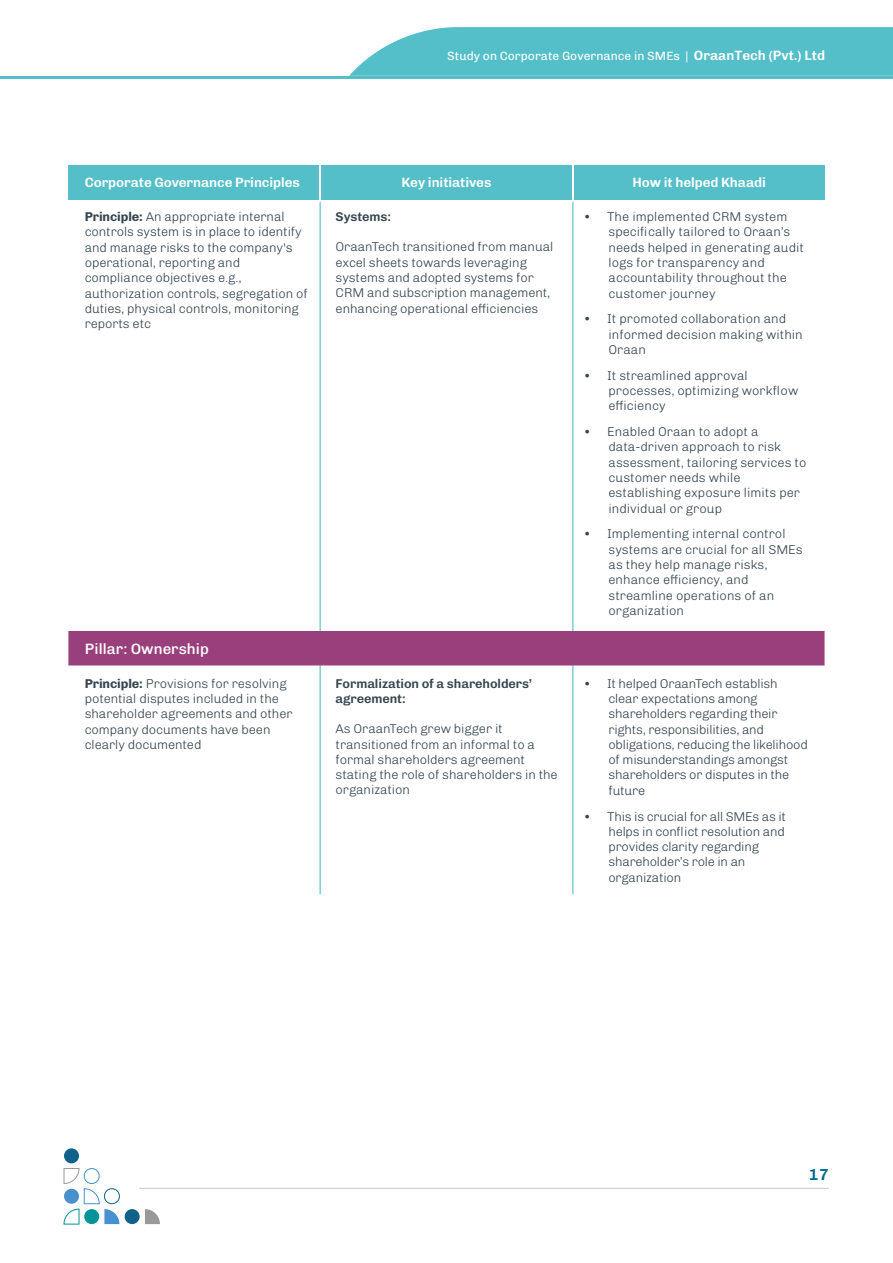
<style>
.page{position:relative;width:893px;height:1263px;background:#fff}
.page>*{position:absolute;margin:0;border:0;box-sizing:border-box;transform-origin:0 0}
.t1{font:600 16.05px "Chivo";color:#026a8f}
.t2{font:500 15px "Chivo";color:#fff}
.t3{font:600 13.5px "Chivo";letter-spacing:-.01em;color:#fff}
.t4{font:200 12.75px/15.3px "Chivo";letter-spacing:-.01em;color:#35454f}
.t5{font:600 12.75px/15.3px "Chivo";letter-spacing:-.01em;color:#35454f}
.t6{font:12px "Chivo";color:#fff}
.s1{font-weight:600;font-size:13.5px}
.s2{font-weight:700}
</style>
<div class="page">
<hr style="left:139px;top:1188px;width:690px;height:1px;background:#c6c6c5">
<div style="left:64px;top:1148px;width:15px;height:15px;background:#0f6289;border-radius:50%"></div>
<div style="left:104px;top:1188px;width:16px;height:16px;border:1px solid #0f6289;border-radius:50%"></div>
<div style="left:125px;top:1209px;width:15px;height:15px;background:#0f6289;border-radius:50%"></div>
<svg style="left:64px;top:1168px;width:55px;height:56px"></svg>
<svg style="left:145px;top:1209px;width:15px;height:15px"></svg>
<svg style="left:349px;top:27px;width:544px;height:49px;background:#5fc3cc"></svg>
<hr style="left:0;top:76px;width:893px;height:3px;background:#54bfc9">
<hr style="left:320px;top:202px;width:1px;height:692px;background:#54bfc9">
<hr style="left:572px;top:202px;width:1px;height:692px;background:#54bfc9">
<div style="left:68px;top:165px;width:251px;height:35px;background:#54bfc9"></div>
<div style="left:321px;top:165px;width:251px;height:35px;background:#54bfc9"></div>
<div style="left:574px;top:165px;width:251px;height:35px;background:#54bfc9"></div>
<div style="left:68px;top:631px;width:757px;height:34px;background:#993f7c"></div>
<p class="t6" style="left:447px;top:46px;width:379px">Study on Corporate Governance in SMEs | <span class="s1">OraanTech (Pvt.) Ltd</span></p>
<p class="t3" style="left:85px;top:172px;width:217px">Corporate Governance Principles</p>
<p class="t3" style="left:402px;top:172px;width:91px">Key initiatives</p>
<p class="t3" style="left:633px;top:172px;width:135px">How it helped Khaadi</p>
<p class="t4" style="left:85px;top:208px;width:225px"><span class="s2">Principle:</span> An appropriate internal controls system is in place to identify and manage risks to the company's operational, reporting and compliance objectives e.g., authorization controls, segregation of duties, physical controls, monitoring reports etc</p>
<p class="t5" style="left:336px;top:208px;width:57px">Systems:</p>
<p class="t4" style="left:608px;top:208px;width:197px;text-indent:-25px">• The implemented CRM system specifically tailored to Oraan’s needs helped in generating audit logs for transparency and accountability throughout the customer journey</p>
<p class="t4" style="left:608px;top:311px;width:196px;text-indent:-25px">• It promoted collaboration and informed decision making within<br>Oraan</p>
<p class="t4" style="left:608px;top:367px;width:191px;text-indent:-25px">• It streamlined approval processes, optimizing workflow efficiency</p>
<p class="t4" style="left:608px;top:423px;width:199px;text-indent:-25px">• Enabled Oraan to adopt a data-driven approach to risk assessment, tailoring services to customer needs while establishing exposure limits per individual or group</p>
<p class="t4" style="left:608px;top:526px;width:196px;text-indent:-25px">• Implementing internal control systems are crucial for all SMEs as they help manage risks, enhance efficiency, and streamline operations of an organization</p>
<p class="t4" style="left:336px;top:239px;width:219px">OraanTech transitioned from manual excel sheets towards leveraging systems and adopted systems for CRM and subscription management, enhancing operational efficiencies</p>
<p class="t2" style="left:85px;top:637px;width:126px">Pillar: Ownership</p>
<p class="t4" style="left:85px;top:675px;width:209px"><span class="s2">Principle:</span> Provisions for resolving potential disputes included in the shareholder agreements and other company documents have been clearly documented</p>
<p class="t5" style="left:336px;top:675px;width:198px">Formalization of a shareholders’ agreement:</p>
<p class="t4" style="left:336px;top:721px;width:224px">As OraanTech grew bigger it transitioned from an informal to a formal shareholders agreement stating the role of shareholders in the organization</p>
<p class="t4" style="left:608px;top:675px;width:201px;text-indent:-25px">• It helped OraanTech establish clear expectations among shareholders regarding their rights, responsibilities, and obligations, reducing the likelihood of misunderstandings amongst shareholders or disputes in the future</p>
<p class="t4" style="left:608px;top:808px;width:179px;text-indent:-25px">• This is crucial for all SMEs as it helps in conflict resolution and provides clarity regarding shareholder’s role in an organization</p>
<p class="t1" style="left:809px;top:1162px;width:21px">17</p>
</div>
